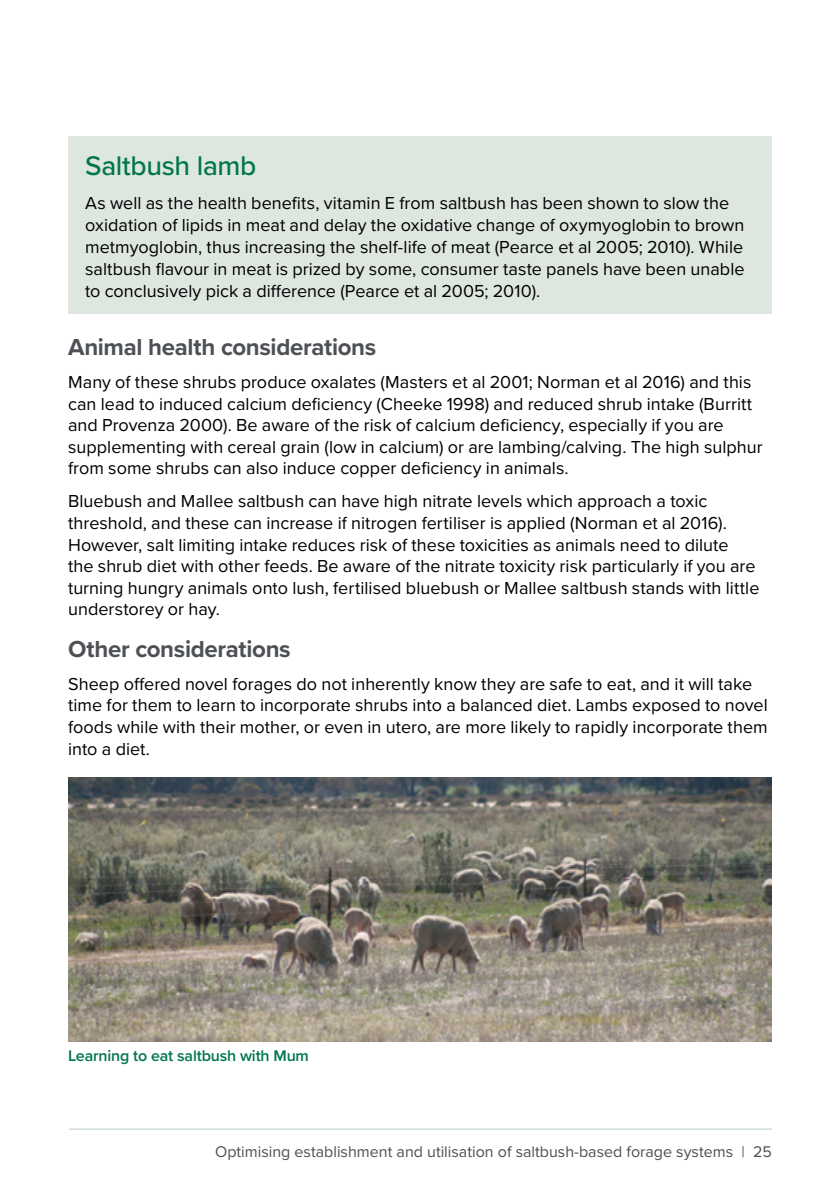
<style>
.page{position:relative;width:840px;height:1191px;background:#fff}
.page>*{position:absolute;margin:0;border:0;box-sizing:border-box;transform-origin:0 0}
.t1{font:500 28px "Proxima Nova";letter-spacing:-.015em;color:#00774a}
.t2{font:700 24px "Proxima Nova";letter-spacing:-.01em;color:#4d5054}
.t3{font:18px/21.6px "Proxima Nova";color:#000}
.t4{font:16px "Proxima Nova";color:#4d5054}
.t5{font:600 16px "Proxima Nova";letter-spacing:-.01em;color:#00774a}
</style>
<div class="page">
<div style="left:68px;top:136px;width:702px;height:178px;background:#dee6e0"></div>
<img style="left:68px;top:777px;width:703px;height:264px">
<hr style="left:69px;top:1128px;width:702px;height:1px;background:#b8ccc0">
<h1 class="t1" style="left:85px;top:145px;width:172px">Saltbush lamb</h1>
<p class="t3" style="left:85px;top:191px;width:660px">As well as the health benefits, vitamin E from saltbush has been shown to slow the oxidation of lipids in meat and delay the oxidative change of oxymyoglobin to brown metmyoglobin, thus increasing the shelf-life of meat (Pearce et al 2005; 2010). While saltbush flavour in meat is prized by some, consumer taste panels have been unable to conclusively pick a difference (Pearce et al 2005; 2010).</p>
<h2 class="t2" style="left:68px;top:329px;width:309px">Animal health considerations</h2>
<p class="t3" style="left:68px;top:370px;width:695px">Many of these shrubs produce oxalates (Masters et al 2001; Norman et al 2016) and this can lead to induced calcium deficiency (Cheeke 1998) and reduced shrub intake (Burritt and Provenza 2000). Be aware of the risk of calcium deficiency, especially if you are supplementing with cereal grain (low in calcium) or are lambing/calving. The high sulphur from some shrubs can also induce copper deficiency in animals.</p>
<p class="t3" style="left:68px;top:490px;width:692px">Bluebush and Mallee saltbush can have high nitrate levels which approach a toxic threshold, and these can increase if nitrogen fertiliser is applied (Norman et al 2016).<br>However, salt limiting intake reduces risk of these toxicities as animals need to dilute<br>the shrub diet with other feeds. Be aware of the nitrate toxicity risk particularly if you are turning hungry animals onto lush, fertilised bluebush or Mallee saltbush stands with little understorey or hay.</p>
<h2 class="t2" style="left:68px;top:631px;width:224px">Other considerations</h2>
<p class="t3" style="left:68px;top:672px;width:701px">Sheep offered novel forages do not inherently know they are safe to eat, and it will take time for them to learn to incorporate shrubs into a balanced diet. Lambs exposed to novel foods while with their mother, or even in utero, are more likely to rapidly incorporate them into a diet.</p>
<p class="t5" style="left:68px;top:1043px;width:242px">Learning to eat saltbush with Mum</p>
<p class="t4" style="left:215px;top:1139px;width:558px">Optimising establishment and utilisation of saltbush-based forage systems | 25</p>
</div>
